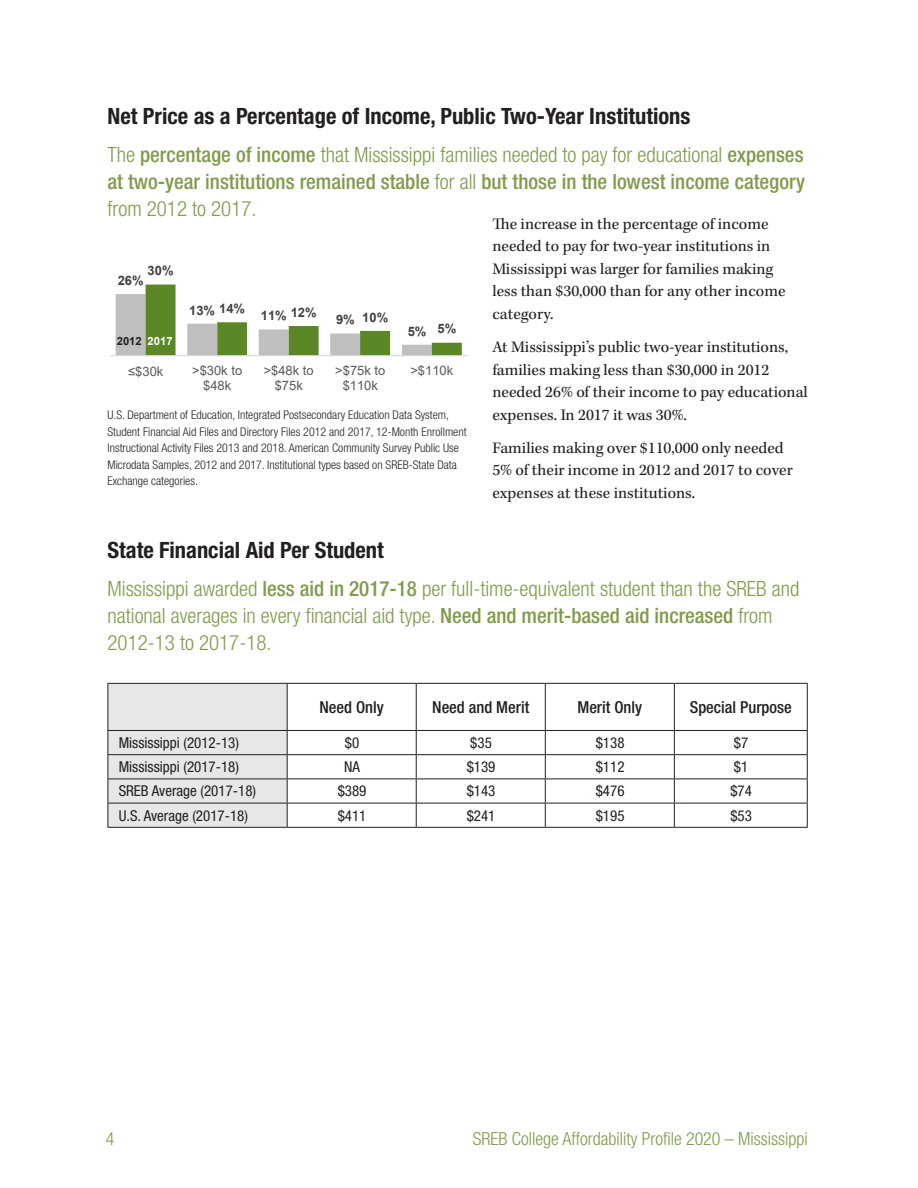
<style>
.page{position:relative;width:918px;height:1188px;background:#fff}
.page>*{position:absolute;margin:0;border:0;box-sizing:border-box;transform-origin:0 0}
.black_subhead{font:700 condensed 22.5px "Helvetica Neue LT Std";color:#231f20}
.lead_in{font:300 condensed 21px/27px "Helvetica Neue LT Std";color:#809b4c}
.lead_in-2{font:500 condensed 21px/27px "Helvetica Neue LT Std";color:#809b4c;text-align:justify}
.t1{font:300 condensed 18px "Helvetica Neue LT Std";color:#809b4c}
.text{font:16.5px/22.5px "Kepler Std";color:#231f20}
.Table_columns{font:500 condensed 16.5px "Helvetica Neue LT Std";color:#231f20}
.Body_Copy{font:condensed 15px "Helvetica Neue LT Std";color:#231f20}
.text-2{font:condensed 15px "Helvetica Neue LT Std";color:#231f20}
.t2{font:700 13.05px "Arial";color:#404040}
.t3{font:12.9px/14.9px "Arial";color:#595959;text-align:center}
.t4{font:700 12.9px "Arial";color:#404040}
.source{font:300 condensed 12px/16.5px "Helvetica Neue LT Std";color:#231f20}
.source-2{font:700 11.25px "Arial";color:#231f20}
.source-3{font:700 11.25px "Arial";color:#fff}
.s1{font-weight:300}
.s2{font-weight:500}
</style>
<div class="page">
<hr style="left:287px;top:683px;width:129px;height:1px;background:#231f20">
<hr style="left:416px;top:683px;width:129px;height:1px;background:#231f20">
<hr style="left:416px;top:684px;width:1px;height:46px;background:#231f20">
<hr style="left:545px;top:683px;width:129px;height:1px;background:#231f20">
<hr style="left:545px;top:684px;width:1px;height:46px;background:#231f20">
<hr style="left:674px;top:683px;width:134px;height:1px;background:#231f20">
<hr style="left:674px;top:684px;width:1px;height:46px;background:#231f20">
<hr style="left:807px;top:684px;width:1px;height:46px;background:#231f20">
<hr style="left:287px;top:730px;width:129px;height:1px;background:#231f20">
<hr style="left:416px;top:730px;width:129px;height:1px;background:#231f20">
<hr style="left:545px;top:730px;width:129px;height:1px;background:#231f20">
<hr style="left:674px;top:730px;width:134px;height:1px;background:#231f20">
<hr style="left:287px;top:779px;width:129px;height:1px;background:#231f20">
<hr style="left:416px;top:779px;width:129px;height:1px;background:#231f20">
<hr style="left:545px;top:779px;width:129px;height:1px;background:#231f20">
<hr style="left:674px;top:779px;width:134px;height:1px;background:#231f20">
<hr style="left:287px;top:803px;width:129px;height:1px;background:#231f20">
<hr style="left:416px;top:803px;width:129px;height:1px;background:#231f20">
<hr style="left:545px;top:803px;width:129px;height:1px;background:#231f20">
<hr style="left:674px;top:803px;width:134px;height:1px;background:#231f20">
<svg style="left:807px;top:731px;width:1px;height:96px"></svg>
<hr style="left:108px;top:827px;width:179px;height:1px;background:#231f20">
<hr style="left:287px;top:827px;width:129px;height:1px;background:#231f20">
<hr style="left:416px;top:827px;width:129px;height:1px;background:#231f20">
<hr style="left:545px;top:827px;width:129px;height:1px;background:#231f20">
<hr style="left:674px;top:827px;width:134px;height:1px;background:#231f20">
<svg style="left:108px;top:683px;width:180px;height:144px;background:#dddee0"></svg>
<svg style="left:416px;top:731px;width:1px;height:96px"></svg>
<svg style="left:545px;top:731px;width:1px;height:96px"></svg>
<svg style="left:674px;top:731px;width:1px;height:96px"></svg>
<hr style="left:108px;top:754px;width:179px;height:1px;background:#231f20">
<hr style="left:287px;top:754px;width:129px;height:1px;background:#231f20">
<hr style="left:416px;top:754px;width:129px;height:1px;background:#231f20">
<hr style="left:545px;top:754px;width:129px;height:1px;background:#231f20">
<hr style="left:674px;top:754px;width:134px;height:1px;background:#231f20">
<svg style="left:116px;top:285px;width:346px;height:70px"></svg>
<hr style="left:110px;top:355px;width:358px;height:1px;background:#d9d9d9">
<p class="black_subhead" style="left:108px;top:102px;width:584px">Net Price as a Percentage of Income, Public Two-Year Institutions</p>
<p class="lead_in-2" style="left:108px;top:141px;width:699px"><span class="s1">The</span> percentage of income <span class="s1">that Mississippi families needed to pay for educational</span> expenses at two-year institutions remained stable <span class="s1">for all</span> but those in the lowest income category <span class="s1">from 2012 to 2017.</span></p>
<p class="text" style="left:492px;top:213px;width:295px">The increase in the percentage of income needed to pay for two-year institutions in Mississippi was larger for families making less than $30,000 than for any other income category.</p>
<p class="text" style="left:492px;top:336px;width:317px">At Mississippi’s public two-year institutions, families making less than $30,000 in 2012 needed 26% of their income to pay educational expenses. In 2017 it was 30%.</p>
<p class="text" style="left:492px;top:437px;width:302px">Families making over $110,000 only needed<br>5% of their income in 2012 and 2017 to cover expenses at these institutions.</p>
<p class="t4" style="left:148px;top:262px;width:27px">30%</p>
<p class="t4" style="left:118px;top:271px;width:27px">26%</p>
<p class="t4" style="left:219px;top:299px;width:27px">14%</p>
<p class="t4" style="left:291px;top:303px;width:27px">12%</p>
<p class="t4" style="left:362px;top:308px;width:27px">10%</p>
<p class="t4" style="left:189px;top:301px;width:27px">13%</p>
<p class="t4" style="left:261px;top:307px;width:27px">11%</p>
<p class="t4" style="left:336px;top:311px;width:20px">9%</p>
<p class="t4" style="left:438px;top:320px;width:20px">5%</p>
<p class="t2" style="left:408px;top:322px;width:20px">5%</p>
<p class="source-2" style="left:117px;top:333px;width:27px">2012</p>
<p class="source-3" style="left:148px;top:333px;width:27px">2017</p>
<p class="t3" style="left:128px;top:364px;width:37px">≤$30k</p>
<p class="t3" style="left:192px;top:363px;width:52px">&gt;$30k to $48k</p>
<p class="t3" style="left:264px;top:363px;width:52px">&gt;$48k to $75k</p>
<p class="t3" style="left:335px;top:363px;width:52px">&gt;$75k to $110k</p>
<p class="t3" style="left:410px;top:363px;width:44px">&gt;$110k</p>
<p class="source" style="left:108px;top:407px;width:361px">U.S. Department of Education, Integrated Postsecondary Education Data System, Student Financial Aid Files and Directory Files 2012 and 2017, 12-Month Enrollment Instructional Activity Files 2013 and 2018. American Community Survey Public Use Microdata Samples, 2012 and 2017. Institutional types based on SREB-State Data Exchange categories.</p>
<p class="black_subhead" style="left:108px;top:537px;width:278px">State Financial Aid Per Student</p>
<p class="lead_in" style="left:108px;top:575px;width:693px">Mississippi awarded <span class="s2">less aid in 2017-18</span> per full-time-equivalent student than the SREB and national averages in every financial aid type. <span class="s2">Need and merit-based aid increased</span> from<br>2012-13 to 2017-18.</p>
<p class="Table_columns" style="left:319px;top:697px;width:66px">Need Only</p>
<p class="Table_columns" style="left:432px;top:697px;width:99px">Need and Merit</p>
<p class="Table_columns" style="left:577px;top:697px;width:66px">Merit Only</p>
<p class="Table_columns" style="left:690px;top:697px;width:104px">Special Purpose</p>
<p class="Body_Copy" style="left:119px;top:734px;width:122px">Mississippi (2012-13)</p>
<p class="text-2" style="left:345px;top:734px;width:16px">$0</p>
<p class="text-2" style="left:470px;top:734px;width:23px">$35</p>
<p class="text-2" style="left:596px;top:734px;width:30px">$138</p>
<p class="text-2" style="left:734px;top:734px;width:16px">$7</p>
<p class="Body_Copy" style="left:119px;top:758px;width:122px">Mississippi (2017-18)</p>
<p class="text-2" style="left:344px;top:758px;width:17px">NA</p>
<p class="text-2" style="left:467px;top:758px;width:30px">$139</p>
<p class="text-2" style="left:596px;top:758px;width:30px">$112</p>
<p class="text-2" style="left:734px;top:758px;width:16px">$1</p>
<p class="Body_Copy" style="left:119px;top:782px;width:139px">SREB Average (2017-18)</p>
<p class="text-2" style="left:338px;top:782px;width:30px">$389</p>
<p class="text-2" style="left:467px;top:782px;width:30px">$143</p>
<p class="text-2" style="left:596px;top:782px;width:30px">$476</p>
<p class="text-2" style="left:730px;top:782px;width:23px">$74</p>
<p class="Body_Copy" style="left:119px;top:807px;width:131px">U.S. Average (2017-18)</p>
<p class="text-2" style="left:338px;top:807px;width:30px">$411</p>
<p class="text-2" style="left:467px;top:807px;width:30px">$241</p>
<p class="text-2" style="left:596px;top:807px;width:30px">$195</p>
<p class="text-2" style="left:730px;top:807px;width:23px">$53</p>
<p class="t1" style="left:106px;top:1128px;width:10px">4</p>
<p class="t1" style="left:473px;top:1128px;width:336px">SREB College Affordability Profile 2020 – Mississippi</p>
</div>
